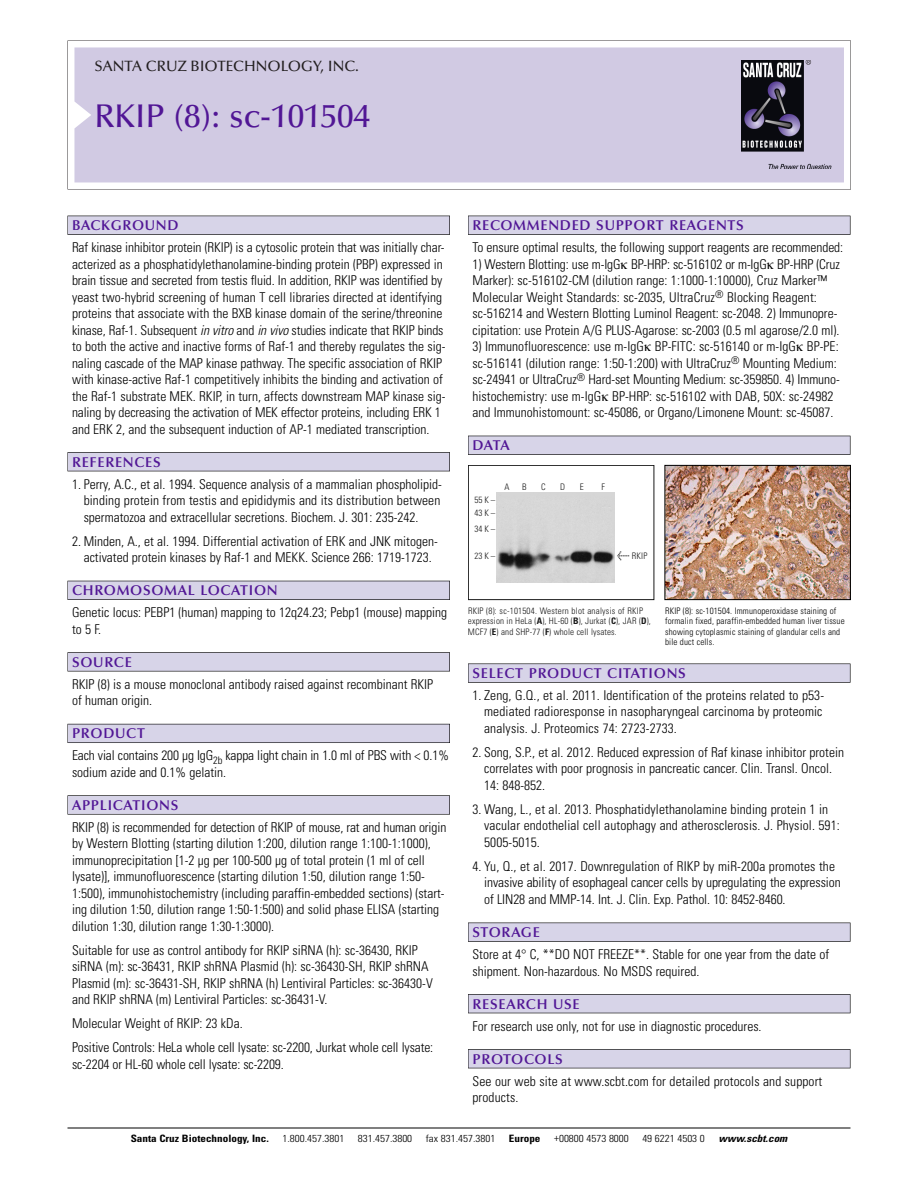
<style>
.page{position:relative;width:918px;height:1188px;background:#fff}
.page>*{position:absolute;margin:0;border:0;box-sizing:border-box;transform-origin:0 0}
.t1{font:500 33px "Optima";color:#511695}
.t2{font:500 15px "Optima";color:#231f20}
.t3{font:600 14.25px "Optima";letter-spacing:.05em;color:#511695}
.t4{font:300 condensed 13.5px/16.5px "Univers";color:#000}
.t5{font:300 condensed 10.2px "Univers";color:#000;scale:1.1 1}
.t6{font:700 condensed 10.2px "Univers";color:#000;scale:1.1 1}
.t7{font:italic 700 condensed 10.2px "Univers";color:#000;scale:1.1 1}
.t8{font:300 condensed 9px/10.5px "Univers";letter-spacing:.015em;color:#191919}
.t9{font:300 condensed 9px/10.5px "Univers";letter-spacing:.015em;color:#000}
.s1{font-style:italic}
.s2{font-family:"Meta Plus";font-weight:400;font-stretch:normal;font-size:10.5px}
.s3{font-weight:700}
</style>
<div class="page">
<svg style="left:74px;top:41px;width:777px;height:148px"></svg>
<div style="left:74px;top:47px;width:770px;height:135px;background:#d1cae3"></div>
<img style="left:741px;top:60px;width:90px;height:108px">
<div style="left:68px;top:216px;width:382px;height:19px;background:#535256"></div>
<div style="left:68px;top:216px;width:381px;height:18px;background:#d7d4e8"></div>
<div style="left:68px;top:452px;width:382px;height:19px;background:#515155"></div>
<div style="left:68px;top:453px;width:381px;height:18px;background:#d7d4e8"></div>
<div style="left:68px;top:581px;width:382px;height:19px;background:#515057"></div>
<div style="left:68px;top:581px;width:381px;height:18px;background:#d7d4e8"></div>
<div style="left:68px;top:652px;width:382px;height:19px;background:#575659"></div>
<div style="left:68px;top:653px;width:381px;height:18px;background:#d7d4e8"></div>
<div style="left:68px;top:724px;width:382px;height:19px;background:#595860"></div>
<div style="left:68px;top:724px;width:381px;height:18px;background:#d7d4e8"></div>
<svg style="left:68px;top:795px;width:382px;height:20px"></svg>
<div style="left:68px;top:796px;width:381px;height:18px;background:#d7d4e8"></div>
<div style="left:468px;top:216px;width:382px;height:19px;background:#535256"></div>
<div style="left:468px;top:216px;width:382px;height:18px;background:#d7d4e8"></div>
<div style="left:468px;top:436px;width:382px;height:19px;background:#525156"></div>
<div style="left:468px;top:436px;width:382px;height:18px;background:#d7d4e8"></div>
<div style="left:468px;top:664px;width:382px;height:19px;background:#58575a"></div>
<div style="left:468px;top:664px;width:382px;height:18px;background:#d7d4e8"></div>
<div style="left:468px;top:923px;width:382px;height:19px;background:#545457"></div>
<div style="left:468px;top:923px;width:382px;height:18px;background:#d7d4e8"></div>
<div style="left:468px;top:994px;width:382px;height:19px;background:#515056"></div>
<div style="left:468px;top:995px;width:382px;height:18px;background:#d7d4e8"></div>
<div style="left:468px;top:1049px;width:382px;height:19px;background:#515155"></div>
<div style="left:468px;top:1050px;width:382px;height:18px;background:#d7d4e8"></div>
<hr style="left:68px;top:1128px;width:782px;height:1px;background:#000">
<img style="left:666px;top:467px;width:183px;height:131px">
<div style="left:664px;top:465px;width:187px;height:135px;border:1px solid #000"></div>
<div style="left:468px;top:465px;width:186px;height:135px;border:1px solid #191919"></div>
<img style="left:496px;top:493px;width:119px;height:90px">
<p class="t2" style="left:94px;top:60px;width:266px">SANTA CRUZ BIOTECHNOLOGY, INC.</p>
<p class="t1" style="left:94px;top:102px;width:277px">RKIP (8): sc-101504</p>
<p class="t3" style="left:72px;top:219px;width:108px">BACKGROUND</p>
<p class="t4" style="left:72px;top:240px;width:375px">Raf kinase inhibitor protein (RKIP) is a cytosolic protein that was initially char&shy;acterized as a phosphatidylethanolamine-binding protein (PBP) expressed in brain tissue and secreted from testis fluid. In addition, RKIP was identified by yeast two-hybrid screening of human T cell libraries directed at identifying proteins that associate with the BXB kinase domain of the serine/threonine kinase, Raf-1. Subsequent <span class="s1">in vitro</span>and <span class="s1">in vivo</span>studies indicate that RKIP binds to both the active and inactive forms of Raf-1 and thereby regulates the sig&shy;naling cascade of the MAP kinase pathway. The specific association of RKIP with kinase-active Raf-1 competitively inhibits the binding and activation of the Raf-1 substrate MEK. RKIP, in turn, affects downstream MAP kinase sig&shy;naling by decreasing the activation of MEK effector proteins, including ERK 1 and ERK 2, and the subsequent induction of AP-1 mediated transcription.</p>
<p class="t3" style="left:72px;top:456px;width:90px">REFERENCES</p>
<p class="t4" style="left:84px;top:477px;width:360px;text-indent:-12px">1. Perry, A.C., et al. 1994. Sequence analysis of a mammalian phospholipid&shy;binding protein from testis and epididymis and its distribution between spermatozoa and extracellular secretions. Biochem. J. 301: 235-242.</p>
<p class="t4" style="left:72px;top:534px;width:367px;text-align:center">2. Minden, A., et al. 1994. Differential activation of ERK and JNK mitogen&shy;activated protein kinases by Raf-1 and MEKK. Science 266: 1719-1723.</p>
<p class="t3" style="left:72px;top:584px;width:207px">CHROMOSOMAL LOCATION</p>
<p class="t4" style="left:72px;top:606px;width:377px">Genetic locus: PEBP1 (human) mapping to 12q24.23; Pebp1 (mouse) mapping to 5 F.</p>
<p class="t3" style="left:72px;top:656px;width:61px">SOURCE</p>
<p class="t4" style="left:72px;top:677px;width:363px">RKIP (8) is a mouse monoclonal antibody raised against recombinant RKIP of human origin.</p>
<p class="t3" style="left:72px;top:727px;width:74px">PRODUCT</p>
<p class="t4" style="left:72px;top:749px;width:379px">Each vial contains 200 µg IgG<sub>2b</sub> kappa light chain in 1.0 ml of PBS with &lt; 0.1% sodium azide and 0.1% gelatin.</p>
<p class="t3" style="left:72px;top:799px;width:108px">APPLICATIONS</p>
<p class="t4" style="left:72px;top:820px;width:376px">RKIP (8) is recommended for detection of RKIP of mouse, rat and human origin by Western Blotting (starting dilution 1:200, dilution range 1:100-1:1000), immunoprecipitation [1-2 µg per 100-500 µg of total protein (1 ml of cell lysate)], immunofluorescence (starting dilution 1:50, dilution range 1:50- 1:500), immunohistochemistry (including paraffin-embedded sections) (start&shy;ing dilution 1:50, dilution range 1:50-1:500) and solid phase ELISA (starting dilution 1:30, dilution range 1:30-1:3000).</p>
<p class="t4" style="left:72px;top:943px;width:362px">Suitable for use as control antibody for RKIP siRNA (h): sc-36430, RKIP siRNA (m): sc-36431, RKIP shRNA Plasmid (h): sc-36430-SH, RKIP shRNA Plasmid (m): sc-36431-SH, RKIP shRNA (h) Lentiviral Particles: sc-36430-V and RKIP shRNA (m) Lentiviral Particles: sc-36431-V.</p>
<p class="t4" style="left:72px;top:1017px;width:172px">Molecular Weight of RKIP: 23 kDa.</p>
<p class="t4" style="left:72px;top:1041px;width:363px">Positive Controls: HeLa whole cell lysate: sc-2200, Jurkat whole cell lysate: sc-2204 or HL-60 whole cell lysate: sc-2209.</p>
<p class="t3" style="left:473px;top:219px;width:273px">RECOMMENDED SUPPORT REAGENTS</p>
<p class="t4" style="left:473px;top:240px;width:372px">To ensure optimal results, the following support reagents are recommended:</p>
<p class="t4" style="left:473px;top:257px;width:369px">1) Western Blotting: use m-IgG BP-HRP: sc-516102 or m-IgG BP-HRP (Cruz Marker): sc-516102-CM (dilution range: 1:1000-1:10000), Cruz Marker™ Molecular Weight Standards: sc-2035, UltraCruz<sup>®</sup> Blocking Reagent: sc-516214 and Western Blotting Luminol Reagent: sc-2048. 2) Immunopre&shy;cipitation: use Protein A/G PLUS-Agarose: sc-2003 (0.5 ml agarose/2.0 ml).</p>
<p class="t4" style="left:473px;top:339px;width:369px">3) Immunofluorescence: use m-IgG BP-FITC: sc-516140 or m-IgG BP-PE: sc-516141 (dilution range: 1:50-1:200) with UltraCruz<sup>®</sup> Mounting Medium: sc-24941 or UltraCruz<sup>®</sup> Hard-set Mounting Medium: sc-359850. 4) Immuno&shy;histochemistry: use m-IgG BP-HRP: sc-516102 with DAB, 50X: sc-24982 and Immunohistomount: sc-45086, or Organo/Limonene Mount: sc-45087.</p>
<p class="t3" style="left:473px;top:439px;width:39px">DATA</p>
<p class="t8" style="left:474px;top:495px;width:22px;line-height:12.8px">55K–<br>43K–</p>
<p class="t8" style="left:474px;top:524px;width:22px">34K–</p>
<p class="t8" style="left:474px;top:552px;width:22px">23K–</p>
<p class="t8" style="left:505px;top:482px;width:7px">A</p>
<p class="t8" style="left:522px;top:482px;width:6px">B</p>
<p class="t8" style="left:541px;top:482px;width:6px">C</p>
<p class="t8" style="left:560px;top:482px;width:7px">D</p>
<p class="t8" style="left:580px;top:482px;width:5px">E</p>
<p class="t8" style="left:601px;top:482px;width:5px">F</p>
<p class="t8" style="left:617px;top:552px;width:32px"><span class="s2">&lt;</span> RKIP</p>
<p class="t8" style="left:468px;top:606px;width:184px">RKIP (8): sc-101504. Western blot analysis of RKIP expression in HeLa (<span class="s3">A</span>), HL-60 (<span class="s3">B</span>), Jurkat (<span class="s3">C</span>), JAR (<span class="s3">D</span>),<br>MCF7 (<span class="s3">E</span>) and SHP-77 (<span class="s3">F</span>) whole cell lysates.</p>
<p class="t9" style="left:665px;top:606px;width:181px">RKIP (8): sc-101504. Immunoperoxidase staining of formalin fixed, paraffin-embedded human liver tissue showing cytoplasmic staining of glandular cells and bile duct cells.</p>
<p class="t3" style="left:473px;top:667px;width:215px">SELECT PRODUCT CITATIONS</p>
<p class="t4" style="left:484px;top:688px;width:342px;text-indent:-12px">1. Zeng, G.Q., et al. 2011. Identification of the proteins related to p53- mediated radioresponse in nasopharyngeal carcinoma by proteomic analysis. J. Proteomics 74: 2723-2733.</p>
<p class="t4" style="left:484px;top:745px;width:361px;text-indent:-12px">2. Song, S.P., et al. 2012. Reduced expression of Raf kinase inhibitor protein correlates with poor prognosis in pancreatic cancer. Clin. Transl. Oncol.<br>14: 848-852.</p>
<p class="t4" style="left:484px;top:802px;width:357px;text-indent:-12px">3. Wang, L., et al. 2013. Phosphatidylethanolamine binding protein 1 in vacular endothelial cell autophagy and atherosclerosis. J. Physiol. 591:<br>5005-5015.</p>
<p class="t4" style="left:484px;top:859px;width:358px;text-indent:-12px">4. Yu, Q., et al. 2017. Downregulation of RIKP by miR-200a promotes the invasive ability of esophageal cancer cells by upregulating the expression of LIN28 and MMP-14. Int. J. Clin. Exp. Pathol. 10: 8452-8460.</p>
<p class="t3" style="left:473px;top:926px;width:69px">STORAGE</p>
<p class="t4" style="left:473px;top:947px;width:358px">Store at 4° C, **DO NOT FREEZE**. Stable for one year from the date of shipment. Non-hazardous. No MSDS required.</p>
<p class="t3" style="left:473px;top:998px;width:109px">RESEARCH USE</p>
<p class="t4" style="left:473px;top:1019px;width:291px">For research use only, not for use in diagnostic procedures.</p>
<p class="t3" style="left:473px;top:1053px;width:92px">PROTOCOLS</p>
<p class="t4" style="left:473px;top:1074px;width:351px">See our web site at www.scbt.com for detailed protocols and support products.</p>
<p class="t6" style="left:131px;top:1135px;width:127px">Santa Cruz Biotechnology, Inc.</p>
<p class="t5" style="left:282px;top:1135px;width:58px">1.800.457.3801</p>
<p class="t5" style="left:358px;top:1135px;width:51px">831.457.3800</p>
<p class="t5" style="left:426px;top:1135px;width:65px">fax 831.457.3801</p>
<p class="t6" style="left:509px;top:1135px;width:30px">Europe</p>
<p class="t5" style="left:554px;top:1135px;width:69px">+00800 4573 8000</p>
<p class="t5" style="left:642px;top:1135px;width:58px">49 6221 4503 0</p>
<p class="t7" style="left:719px;top:1135px;width:66px">www.scbt.com</p>
</div>
